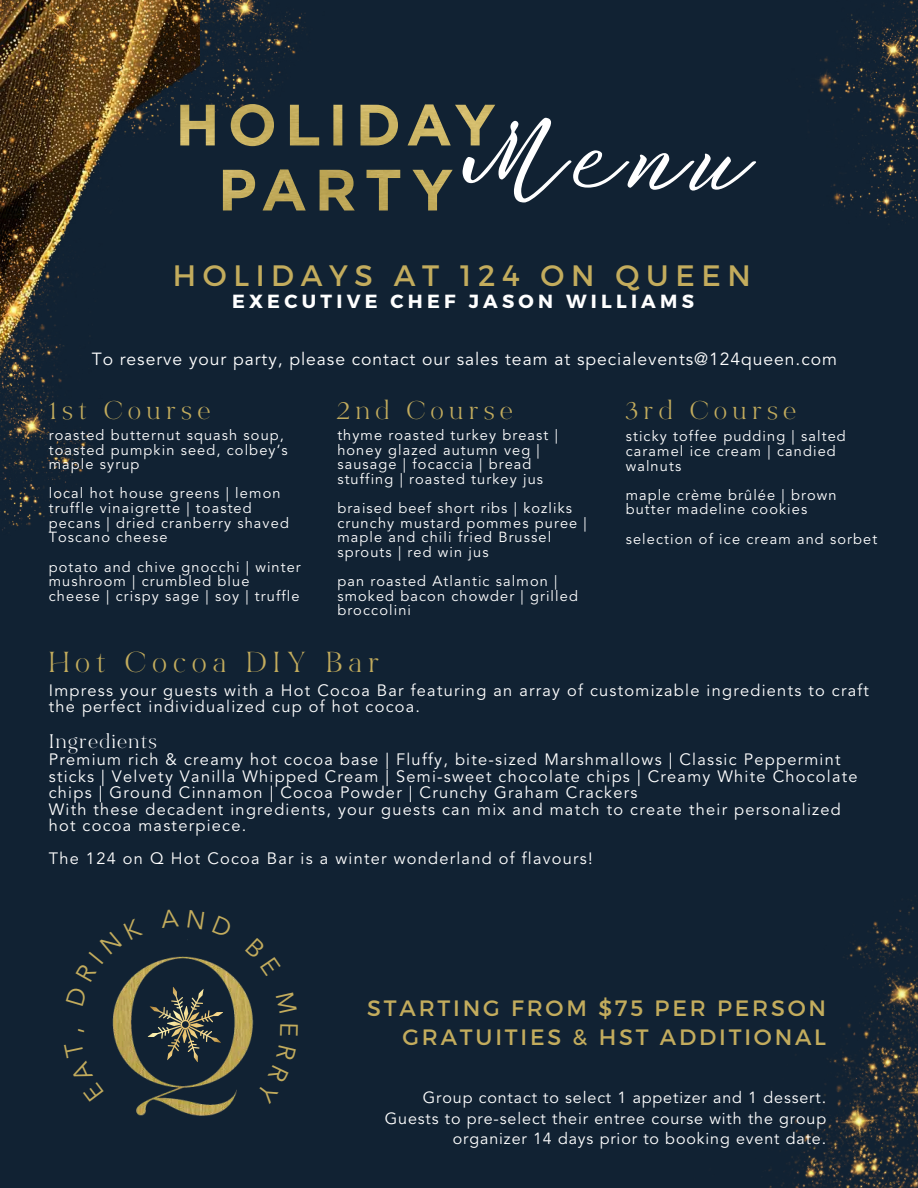
<style>
.page{position:relative;width:918px;height:1188px;background:#123}
.page>*{position:absolute;margin:0;border:0;box-sizing:border-box;transform-origin:0 0}
.t1{font:89.7px "TT Lovelies Script";color:#fff}
.t2{font:29.55px "Montserrat";letter-spacing:.225em;color:#c3ac5d}
.t3{font:28.95px "Bon Vivant Serif";letter-spacing:.215em;color:#c3ac5d}
.t4{font:25.8px "Bon Vivant Serif";letter-spacing:.215em;color:#c3ac5d}
.t5{font:22.2px/28.8px "Montserrat";letter-spacing:.125em;color:#c3ac5d;text-align:right}
.t6{font:19.8px "Bon Vivant Serif";letter-spacing:.075em;color:#fff}
.t7{font:700 19.05px "Montserrat";letter-spacing:.225em;color:#fff}
.t8{font:17.55px "Avenir LT Std";letter-spacing:.055em;color:#fff}
.t9{font:16.35px/16.5px "Avenir LT Std";letter-spacing:.075em;color:#fff}
.t10{font:16.05px/20.2px "Avenir LT Std";letter-spacing:.055em;color:#fff;text-align:right}
.t11{font:14.55px/14.7px "Avenir LT Std";letter-spacing:.075em;color:#fff}
</style>
<div class="page">
<img style="left:768px;top:895px;width:150px;height:293px">
<img style="left:0;top:0;width:306px;height:140px">
<img style="left:180px;top:104px;width:315px;height:106px">
<img style="left:812px;top:0;width:106px;height:225px">
<img style="left:136px;top:979px;width:118px;height:137px">
<img style="left:0;top:46px;width:134px;height:485px">
<svg style="left:112px;top:939px;width:124px;height:163px"></svg>
<h1 class="t1" style="left:459px;top:99px;width:285px">Menu</h1>
<h2 class="t2" style="left:173px;top:256px;width:579px">HOLIDAYS AT 124 ON QUEEN</h2>
<h3 class="t7" style="left:232px;top:289px;width:464px">EXECUTIVE CHEF JASON WILLIAMS</h3>
<p class="t8" style="left:92px;top:351px;width:747px">To reserve your party, please contact our sales team at specialevents@124queen.com</p>
<h3 class="t4" style="left:49px;top:399px;width:163px">1st Course</h3>
<h3 class="t4" style="left:336px;top:399px;width:178px">2nd Course</h3>
<p class="t11" style="left:337px;top:429px;width:222px">thyme roasted turkey breast | honey glazed autumn veg | sausage | focaccia | bread stuffing | roasted turkey jus</p>
<p class="t11" style="left:337px;top:502px;width:251px">braised beef short ribs | kozliks crunchy mustard pommes puree | maple and chili fried Brussel sprouts | red win jus</p>
<p class="t11" style="left:337px;top:575px;width:242px">pan roasted Atlantic salmon | smoked bacon chowder | grilled broccolini</p>
<p class="t11" style="left:49px;top:429px;width:241px">roasted butternut squash soup, toasted pumpkin seed, colbey’s maple syrup</p>
<p class="t11" style="left:49px;top:487px;width:242px">local hot house greens | lemon truffle vinaigrette | toasted pecans | dried cranberry shaved<br>Toscano cheese</p>
<p class="t11" style="left:49px;top:561px;width:254px">potato and chive gnocchi | winter mushroom | crumbled blue cheese | crispy sage | soy | truffle</p>
<h3 class="t4" style="left:625px;top:399px;width:172px">3rd Course</h3>
<p class="t11" style="left:626px;top:430px;width:222px">sticky toffee pudding | salted caramel ice cream | candied walnuts</p>
<p class="t11" style="left:626px;top:489px;width:212px">maple crème brûlée | brown butter madeline cookies</p>
<p class="t11" style="left:626px;top:533px;width:253px">selection of ice cream and sorbet</p>
<h3 class="t3" style="left:49px;top:650px;width:332px">Hot Cocoa DIY Bar</h3>
<p class="t9" style="left:49px;top:683px;width:822px">Impress your guests with a Hot Cocoa Bar featuring an array of customizable ingredients to craft the perfect individualized cup of hot cocoa.</p>
<h3 class="t6" style="left:49px;top:733px;width:109px">Ingredients</h3>
<p class="t9" style="left:49px;top:753px;width:810px">Premium rich &amp; creamy hot cocoa base | Fluffy, bite-sized Marshmallows | Classic Peppermint sticks | Velvety Vanilla Whipped Cream | Semi-sweet chocolate chips | Creamy White Chocolate chips | Ground Cinnamon | Cocoa Powder | Crunchy Graham Crackers<br>With these decadent ingredients, your guests can mix and match to create their personalized hot cocoa masterpiece.</p>
<p class="t9" style="left:49px;top:852px;width:545px">The 124 on Q Hot Cocoa Bar is a winter wonderland of flavours!</p>
<h3 class="t5" style="left:367px;top:993px;width:460px">STARTING FROM $75 PER PERSON<br>GRATUITIES &amp; HST ADDITIONAL</h3>
<p class="t10" style="left:385px;top:1089px;width:443px">Group contact to select 1 appetizer and 1 dessert.<br>Guests to pre-select their entree course with the group organizer 14 days prior to booking event date.</p>
</div>
